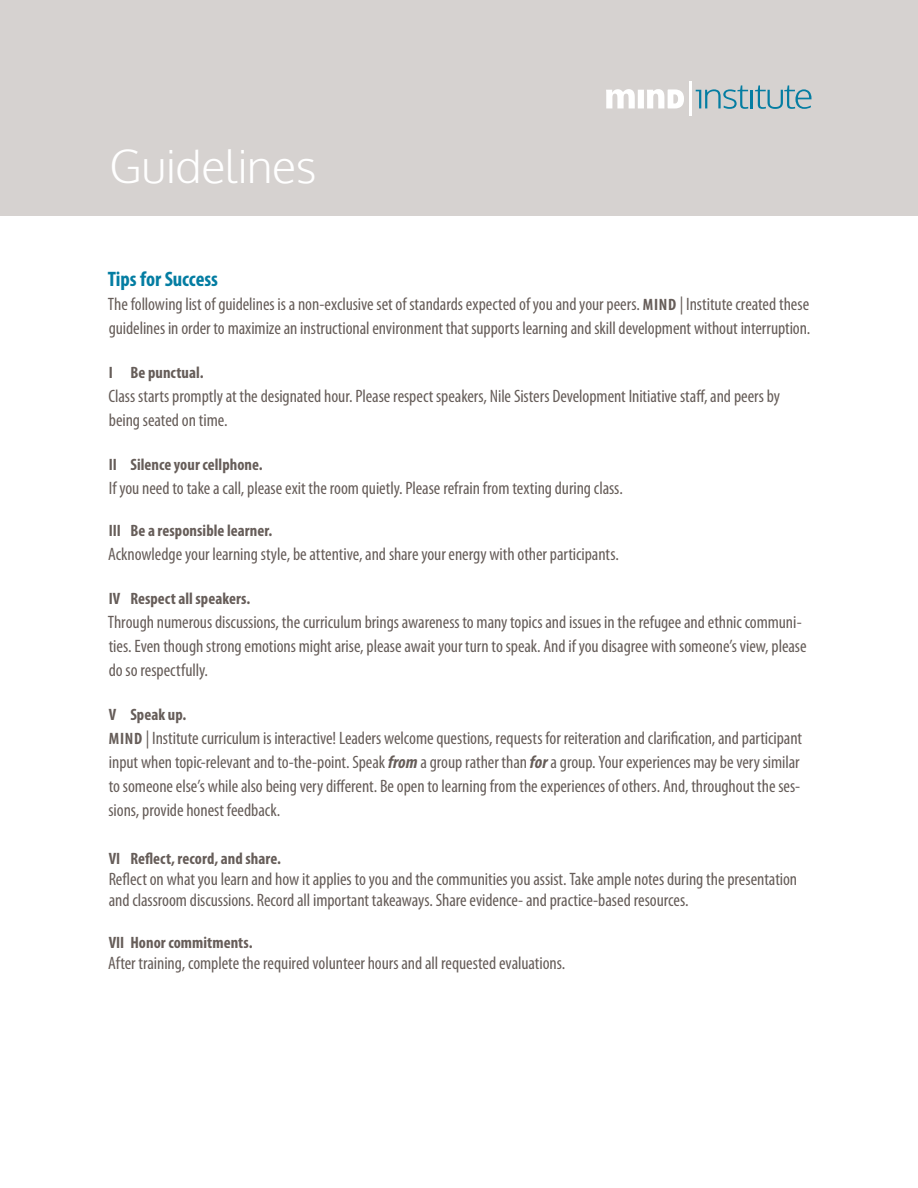
<style>
.page{position:relative;width:918px;height:1188px;background:#fff}
.page>*{position:absolute;margin:0;border:0;box-sizing:border-box;transform-origin:0 0}
.Paragraph_Text__just{font:300 45px "Oxygen";letter-spacing:-.005em;color:#fff}
.Paragraph_Heading{font:700 condensed 21px "Myriad Pro";color:#047da2}
.Paragraph_Text__just-2{font:condensed 18px/24px "Myriad Pro";letter-spacing:-.005em;color:#665d59}
.Paragraph_Text_Not_J{font:condensed 18px/24px "Myriad Pro";letter-spacing:-.005em;color:#665d59}
.Paragraph_Text_Not_J-2{font:700 condensed 16.5px "Myriad Pro";letter-spacing:.005em;color:#665d59}
.Paragraph_Text__just-3{font:700 condensed 16.5px "Myriad Pro";letter-spacing:.005em;color:#665d59}
.s1{font-weight:700;font-size:16.5px}
.s2{font-weight:700;font-style:italic}
</style>
<div class="page">
<div style="left:0;top:0;width:918px;height:216px;background:#d6d2d0"></div>
<svg style="left:606px;top:89px;width:78px;height:19px"></svg>
<hr style="left:690px;top:81px;width:2px;height:35px;background:#fff">
<svg style="left:696px;top:85px;width:115px;height:24px"></svg>
<p class="Paragraph_Text__just" style="left:109px;top:139px;width:209px">Guidelines</p>
<p class="Paragraph_Heading" style="left:108px;top:266px;width:112px">Tips for Success</p>
<p class="Paragraph_Text__just-2" style="left:108px;top:292px;width:704px">The following list of guidelines is a non-exclusive set of standards expected of you and your peers. <span class="s1">MIND</span> | Institute created these guidelines in order to maximize an instructional environment that supports learning and skill development without interruption.</p>
<p class="Paragraph_Text_Not_J-2" style="left:109px;top:362px;width:96px">I Be punctual.</p>
<p class="Paragraph_Text__just-2" style="left:109px;top:384px;width:673px">Class starts promptly at the designated hour. Please respect speakers, Nile Sisters Development Initiative staff, and peers by being seated on time.</p>
<p class="Paragraph_Text__just-3" style="left:109px;top:454px;width:155px">II Silence your cellphone.</p>
<p class="Paragraph_Text__just-2" style="left:109px;top:476px;width:516px">If you need to take a call, please exit the room quietly. Please refrain from texting during class.</p>
<p class="Paragraph_Text_Not_J-2" style="left:109px;top:520px;width:165px">III Be a responsible learner.</p>
<p class="Paragraph_Text__just-2" style="left:108px;top:541px;width:512px">Acknowledge your learning style, be attentive, and share your energy with other participants.</p>
<p class="Paragraph_Text__just-3" style="left:109px;top:588px;width:143px">IV Respect all speakers.</p>
<p class="Paragraph_Text__just-2" style="left:108px;top:610px;width:700px">Through numerous discussions, the curriculum brings awareness to many topics and issues in the refugee and ethnic communi&shy;ties. Even though strong emotions might arise, please await your turn to speak. And if you disagree with someone’s view, please do so respectfully.</p>
<p class="Paragraph_Text_Not_J-2" style="left:109px;top:704px;width:79px">V Speak up.</p>
<p class="Paragraph_Text_Not_J" style="left:109px;top:726px;width:695px"><span class="s1">MIND</span> | Institute curriculum is interactive! Leaders welcome questions, requests for reiteration and clarification, and participant input when topic-relevant and to-the-point. Speak <span class="s2">from</span> a group rather than <span class="s2">for</span> a group. Your experiences may be very similar to someone else’s while also being very different. Be open to learning from the experiences of others. And, throughout the ses&shy;sions, provide honest feedback.</p>
<p class="Paragraph_Text_Not_J-2" style="left:109px;top:848px;width:174px">VI Reflect, record, and share.</p>
<p class="Paragraph_Text_Not_J" style="left:109px;top:868px;width:690px;line-height:21px">Reflect on what you learn and how it applies to you and the communities you assist. Take ample notes during the presentation and classroom discussions. Record all important takeaways. Share evidence- and practice-based resources.</p>
<p class="Paragraph_Text_Not_J-2" style="left:109px;top:932px;width:145px">VII Honor commitments.</p>
<p class="Paragraph_Text_Not_J" style="left:108px;top:951px;width:459px">After training, complete the required volunteer hours and all requested evaluations.</p>
</div>
